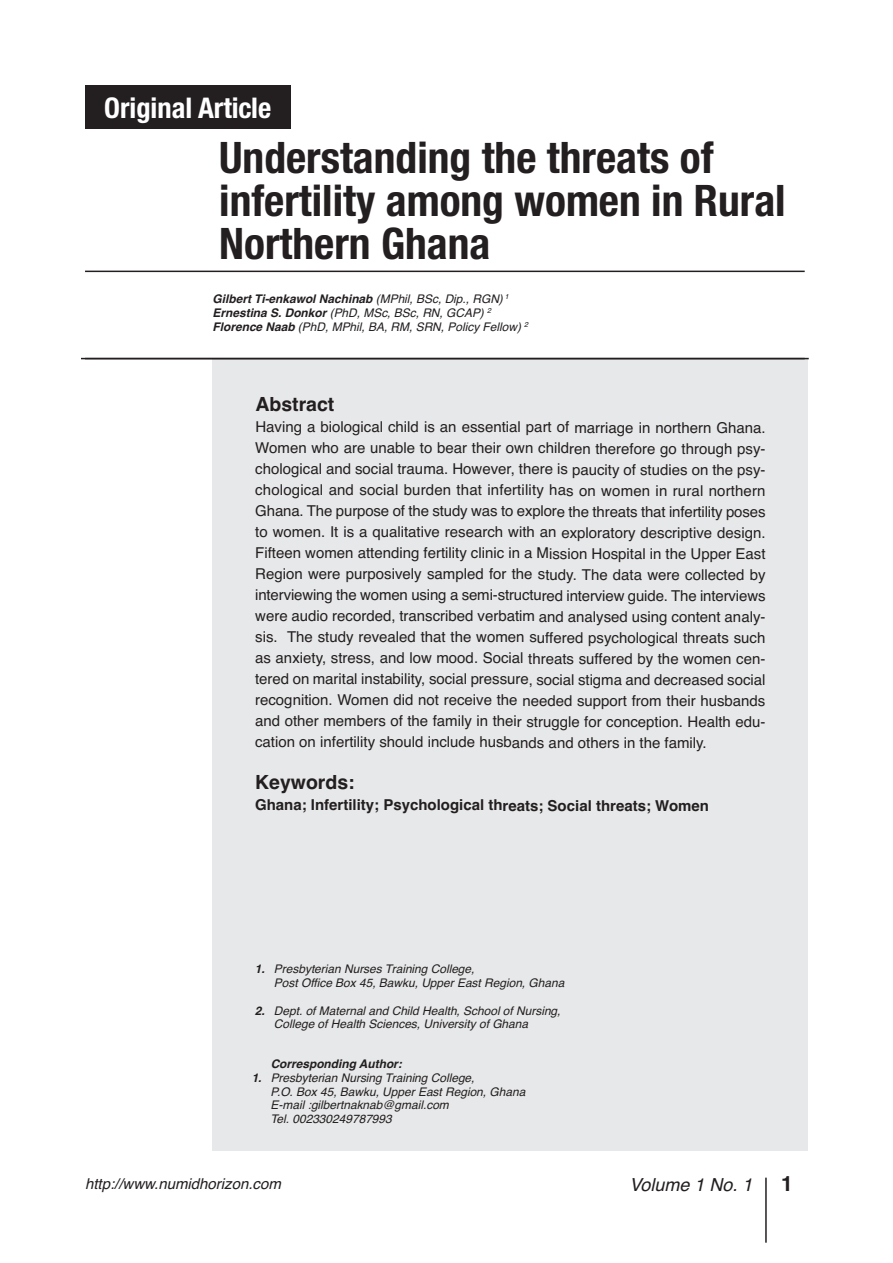
<style>
.page{position:relative;width:893px;height:1263px;background:#fff}
.page>*{position:absolute;margin:0;border:0;box-sizing:border-box;transform-origin:0 0}
.t1{font:700 condensed 43.5px/43px "Helvetica Neue";color:#231f20}
.t2{font:700 condensed 28.5px "Helvetica Neue";color:#fff}
.t3{font:700 21px "Helvetica";color:#231f20}
.t4{font:700 19.5px "Helvetica";color:#231f20}
.t5{font:italic 18px "Helvetica";color:#231f20}
.t6{font:15px/21px "Helvetica";color:#231f20;text-align:justify}
.t7{font:700 15px "Helvetica";color:#231f20}
.t8{font:italic 15px "Helvetica";color:#231f20}
.t9{font:italic 11.85px/13.8px "Helvetica";color:#231f20}
.t10{font:italic 700 11.85px "Helvetica";color:#231f20}
.s1{font-weight:700}
</style>
<div class="page">
<div style="left:213px;top:359px;width:595px;height:791px;background:#e7e8e9"></div>
<hr style="left:765px;top:1178px;width:2px;height:65px;background:#231f20">
<hr style="left:85px;top:271px;width:720px;height:1px;background:#231f20">
<div style="left:85px;top:85px;width:205px;height:44px;background:#231f20"></div>
<hr style="left:81px;top:358px;width:728px;height:1px;background:#231f20">
<h2 class="t2" style="left:104px;top:84px;width:169px">Original Article</h2>
<h1 class="t1" style="left:219px;top:133px;width:568px">Understanding the threats of infertility among women in Rural<br>Northern Ghana</h1>
<p class="t9" style="left:213px;top:292px;width:317px"><span class="s1">Gilbert Ti-enkawol Nachinab</span> (MPhil, BSc, Dip., RGN) <sup>1<br></sup><span class="s1">Ernestina S. Donkor</span> (PhD, MSc, BSc, RN, GCAP) <sup>2<br></sup><span class="s1">Florence Naab</span> (PhD, MPhil, BA, RM, SRN, Policy Fellow) <sup>2</sup></p>
<h3 class="t4" style="left:255px;top:393px;width:81px">Abstract</h3>
<p class="t6" style="left:255px;top:417px;width:512px">Having a biological child is an essential part of marriage in northern Ghana.<br>Women who are unable to bear their own children therefore go through psy&shy;chological and social trauma. However, there is paucity of studies on the psy&shy;chological and social burden that infertility has on women in rural northern Ghana. The purpose of the study was to explore the threats that infertility poses to women. It is a qualitative research with an exploratory descriptive design.<br>Fifteen women attending fertility clinic in a Mission Hospital in the Upper East Region were purposively sampled for the study. The data were collected by interviewing the women using a semi-structured interview guide. The interviews were audio recorded, transcribed verbatim and analysed using content analy&shy;sis. The study revealed that the women suffered psychological threats such as anxiety, stress, and low mood. Social threats suffered by the women cen&shy;tered on marital instability, social pressure, social stigma and decreased social recognition. Women did not receive the needed support from their husbands and other members of the family in their struggle for conception. Health edu&shy;cation on infertility should include husbands and others in the family.</p>
<h3 class="t4" style="left:255px;top:771px;width:101px">Keywords:</h3>
<p class="t7" style="left:255px;top:796px;width:456px">Ghana; Infertility; Psychological threats; Social threats; Women</p>
<p class="t10" style="left:255px;top:962px;width:11px">1.</p>
<p class="t10" style="left:255px;top:1004px;width:11px">2.</p>
<p class="t9" style="left:274px;top:962px;width:292px">Presbyterian Nurses Training College,<br>Post Office Box 45, Bawku, Upper East Region, Ghana</p>
<p class="t9" style="left:274px;top:1004px;width:288px">Dept. of Maternal and Child Health, School of Nursing,<br>College of Health Sciences, University of Ghana</p>
<p class="t10" style="left:252px;top:1071px;width:11px">1.</p>
<p class="t10" style="left:271px;top:1057px;width:133px">Corresponding Author:</p>
<p class="t9" style="left:271px;top:1071px;width:256px">Presbyterian Nursing Training College,<br>P.O. Box 45, Bawku, Upper East Region, Ghana E-mail :gilbertnaknab@gmail.com<br>Tel. 002330249787993</p>
<p class="t8" style="left:85px;top:1175px;width:197px">http://www.numidhorizon.com</p>
<p class="t5" style="left:629px;top:1174px;width:125px">Volume 1 No. 1</p>
<h3 class="t3" style="left:781px;top:1171px;width:13px">1</h3>
</div>
